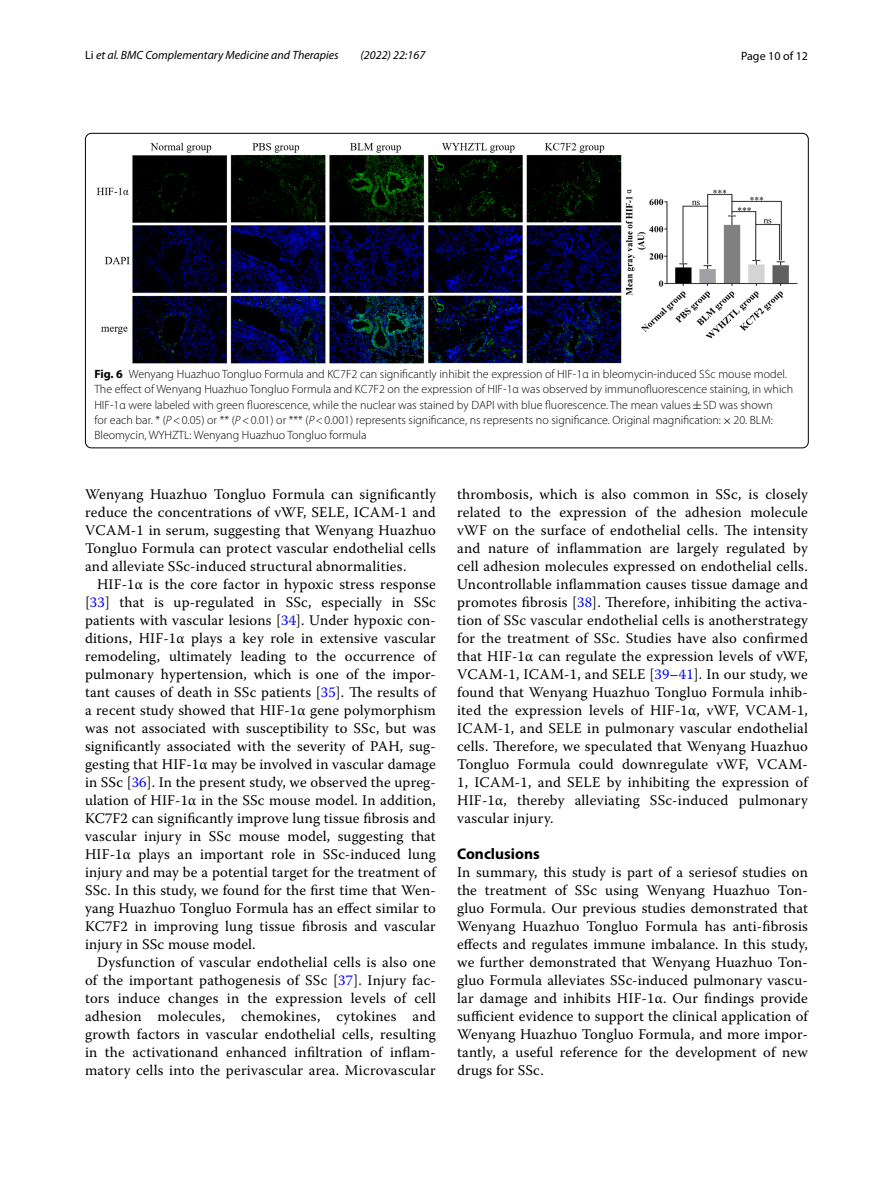
<style>
.page{position:relative;width:893px;height:1187px;background:#fff}
.page>*{position:absolute;margin:0;border:0;box-sizing:border-box;transform-origin:0 0}
.t1{font:700 15.45px "Myriad Pro";color:#000}
.t2{font:14.7px/18px "Warnock Pro";letter-spacing:.015em;color:#000;text-align:justify}
.t3{font:300 12px/15px "Myriad Pro";color:#000}
.t4{font:italic 12px "Myriad Pro";color:#000}
.t5{font:12px "Myriad Pro";color:#000}
.s1{font-style:normal}
.s2{font-weight:700}
.s3{font-family:"MTSY";font-weight:400}
.s4{font-style:italic}
.s5{color:#00f}
</style>
<div class="page">
<img style="left:97px;top:142px;width:700px;height:221px">
<p class="t4" style="left:85px;top:48px;width:255px"><span class="s1">Li</span> et al. BMC Complementary Medicine and Therapies</p>
<p class="t4" style="left:361px;top:48px;width:66px">(2022) 22:167</p>
<p class="t5" style="left:741px;top:48px;width:68px">Page 10 of 12</p>
<p class="t3" style="left:94px;top:367px;width:700px"><span class="s2">Fig. 6</span> Wenyang Huazhuo Tongluo Formula and KC7F2 can significantly inhibit the expression of HIF-1α in bleomycin-induced SSc mouse model.<br>The effect of Wenyang Huazhuo Tongluo Formula and KC7F2 on the expression of HIF-1α was observed by immunofluorescence staining, in which HIF-1α were labeled with green fluorescence, while the nuclear was stained by DAPI with blue fluorescence. The mean values<span class="s3">±</span>SD was shown<br>for each bar. * (<span class="s4">P</span>&lt;0.05) or ** (<span class="s4">P</span>&lt;0.01) or *** (<span class="s4">P</span>&lt;0.001) represents significance, ns represents no significance. Original magnification:<span class="s3">×</span>20. BLM:<br>Bleomycin, WYHZTL: Wenyang Huazhuo Tongluo formula</p>
<p class="t2" style="left:85px;top:485px;width:352px">Wenyang Huazhuo Tongluo Formula can significantly reduce the concentrations of vWF, SELE, ICAM-1 and VCAM-1 in serum, suggesting that Wenyang Huazhuo Tongluo Formula can protect vascular endothelial cells and alleviate SSc-induced structural abnormalities.</p>
<p class="t2" style="left:85px;top:575px;width:352px;text-indent:12px">HIF-1α is the core factor in hypoxic stress response [<span class="s5">33</span>] that is up-regulated in SSc, especially in SSc patients with vascular lesions [<span class="s5">34</span>]. Under hypoxic con&shy;ditions, HIF-1α plays a key role in extensive vascular remodeling, ultimately leading to the occurrence of pulmonary hypertension, which is one of the impor&shy;tant causes of death in SSc patients [<span class="s5">35</span>]. The results of a recent study showed that HIF-1α gene polymorphism was not associated with susceptibility to SSc, but was significantly associated with the severity of PAH, sug&shy;gesting that HIF-1α may be involved in vascular damage in SSc [<span class="s5">36</span>]. In the present study, we observed the upreg&shy;ulation of HIF-1α in the SSc mouse model. In addition, KC7F2 can significantly improve lung tissue fibrosis and vascular injury in SSc mouse model, suggesting that HIF-1α plays an important role in SSc-induced lung injury and may be a potential target for the treatment of SSc. In this study, we found for the first time that Wen&shy;yang Huazhuo Tongluo Formula has an effect similar to KC7F2 in improving lung tissue fibrosis and vascular injury in SSc mouse model.</p>
<p class="t2" style="left:85px;top:953px;width:352px;text-indent:12px">Dysfunction of vascular endothelial cells is also one of the important pathogenesis of SSc [<span class="s5">37</span>]. Injury fac&shy;tors induce changes in the expression levels of cell adhesion molecules, chemokines, cytokines and growth factors in vascular endothelial cells, resulting in the activationand enhanced infiltration of inflam&shy;matory cells into the perivascular area. Microvascular</p>
<p class="t2" style="left:457px;top:485px;width:352px">thrombosis, which is also common in SSc, is closely related to the expression of the adhesion molecule vWF on the surface of endothelial cells. The intensity and nature of inflammation are largely regulated by cell adhesion molecules expressed on endothelial cells.<br>Uncontrollable inflammation causes tissue damage and promotes fibrosis [<span class="s5">38</span>]. Therefore, inhibiting the activa&shy;tion of SSc vascular endothelial cells is anotherstrategy for the treatment of SSc. Studies have also confirmed that HIF-1α can regulate the expression levels of vWF, VCAM-1, ICAM-1, and SELE [<span class="s5">39</span>–<span class="s5">41</span>]. In our study, we found that Wenyang Huazhuo Tongluo Formula inhib&shy;ited the expression levels of HIF-1α, vWF, VCAM-1, ICAM-1, and SELE in pulmonary vascular endothelial cells. Therefore, we speculated that Wenyang Huazhuo Tongluo Formula could downregulate vWF, VCAM-1, ICAM-1, and SELE by inhibiting the expression of HIF-1α, thereby alleviating SSc-induced pulmonary vascular injury.</p>
<p class="t1" style="left:457px;top:843px;width:84px">Conclusions</p>
<p class="t2" style="left:457px;top:863px;width:352px">In summary, this study is part of a seriesof studies on the treatment of SSc using Wenyang Huazhuo Ton&shy;gluo Formula. Our previous studies demonstrated that Wenyang Huazhuo Tongluo Formula has anti-fibrosis effects and regulates immune imbalance. In this study, we further demonstrated that Wenyang Huazhuo Ton&shy;gluo Formula alleviates SSc-induced pulmonary vascu&shy;lar damage and inhibits HIF-1α. Our findings provide sufficient evidence to support the clinical application of Wenyang Huazhuo Tongluo Formula, and more impor&shy;tantly, a useful reference for the development of new drugs for SSc.</p>
</div>
